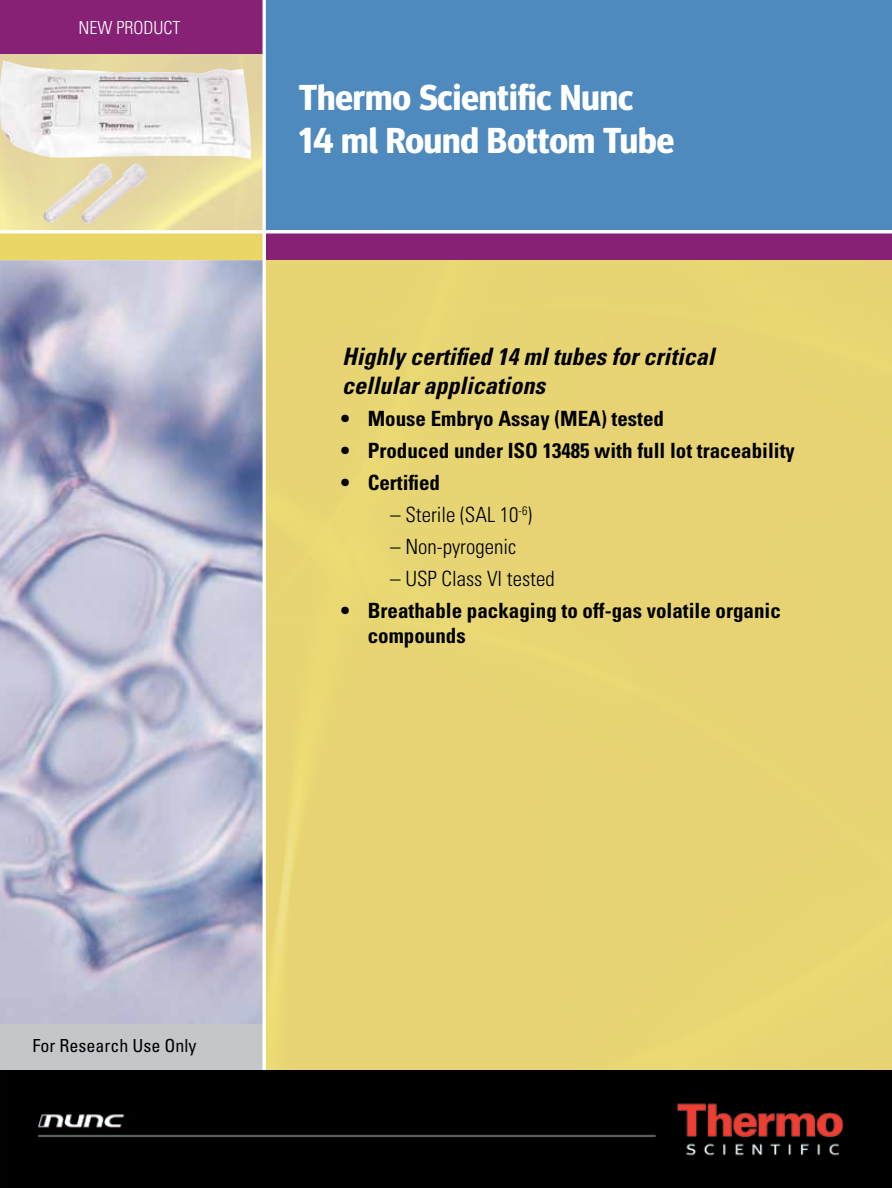
<style>
.page{position:relative;width:892px;height:1188px;background:#fff}
.page>*{position:absolute;margin:0;border:0;box-sizing:border-box;transform-origin:0 0}
.t1{font:700 36px/43.2px "Meta Headline";color:#fff}
.t2{font:italic 700 condensed 24px/28.8px "Univers";color:#000}
.t3{font:700 condensed 21px/25.2px "Univers LT Std";color:#000}
.t4{font:300 condensed 21px "Univers LT Std";color:#000}
.t5{font:condensed 18px "Univers LT Std";color:#000}
.t6{font:300 condensed 18px "Univers LT Std";color:#fff}
</style>
<div class="page">
<img style="left:0;top:260px;width:262px;height:764px">
<div style="left:0;top:232px;width:266px;height:28px;background:#e9d666"></div>
<div style="left:264px;top:260px;width:628px;height:838px;background:#e7d373"></div>
<div style="left:0;top:0;width:264px;height:54px;background:#872175"></div>
<img style="left:0;top:60px;width:251px;height:166px">
<div style="left:266px;top:0;width:626px;height:230px;background:#4f8abe"></div>
<div style="left:266px;top:232px;width:626px;height:28px;background:#872175"></div>
<div style="left:0;top:1024px;width:264px;height:47px;background:#c4c6c8"></div>
<svg style="left:262px;top:0;width:4px;height:1070px"></svg>
<svg style="left:0;top:230px;width:892px;height:4px"></svg>
<div style="left:0;top:1070px;width:892px;height:118px;background:#000"></div>
<p class="t6" style="left:78px;top:17px;width:103px">NEW PRODUCT</p>
<h1 class="t1" style="left:299px;top:75px;width:377px">Thermo Scientific Nunc<br>14 ml Round Bottom Tube</h1>
<p class="t2" style="left:342px;top:342px;width:373px">Highly certified 14 ml tubes for critical cellular applications</p>
<p class="t3" style="left:341px;top:406px;width:325px">• Mouse Embryo Assay (MEA) tested</p>
<p class="t3" style="left:341px;top:438px;width:455px">• Produced under ISO 13485 with full lot traceability</p>
<p class="t3" style="left:341px;top:470px;width:101px">• Certified</p>
<p class="t4" style="left:390px;top:502px;width:143px">– Sterile (SAL 10<sup>-6</sup>)</p>
<p class="t4" style="left:390px;top:534px;width:127px">– Non-pyrogenic</p>
<p class="t4" style="left:390px;top:566px;width:166px">– USP Class VI tested</p>
<p class="t3" style="left:368px;top:597px;width:414px;text-indent:-27px">• Breathable packaging to off-gas volatile organic compounds</p>
<p class="t5" style="left:33px;top:1034px;width:165px">For Research Use Only</p>
</div>
